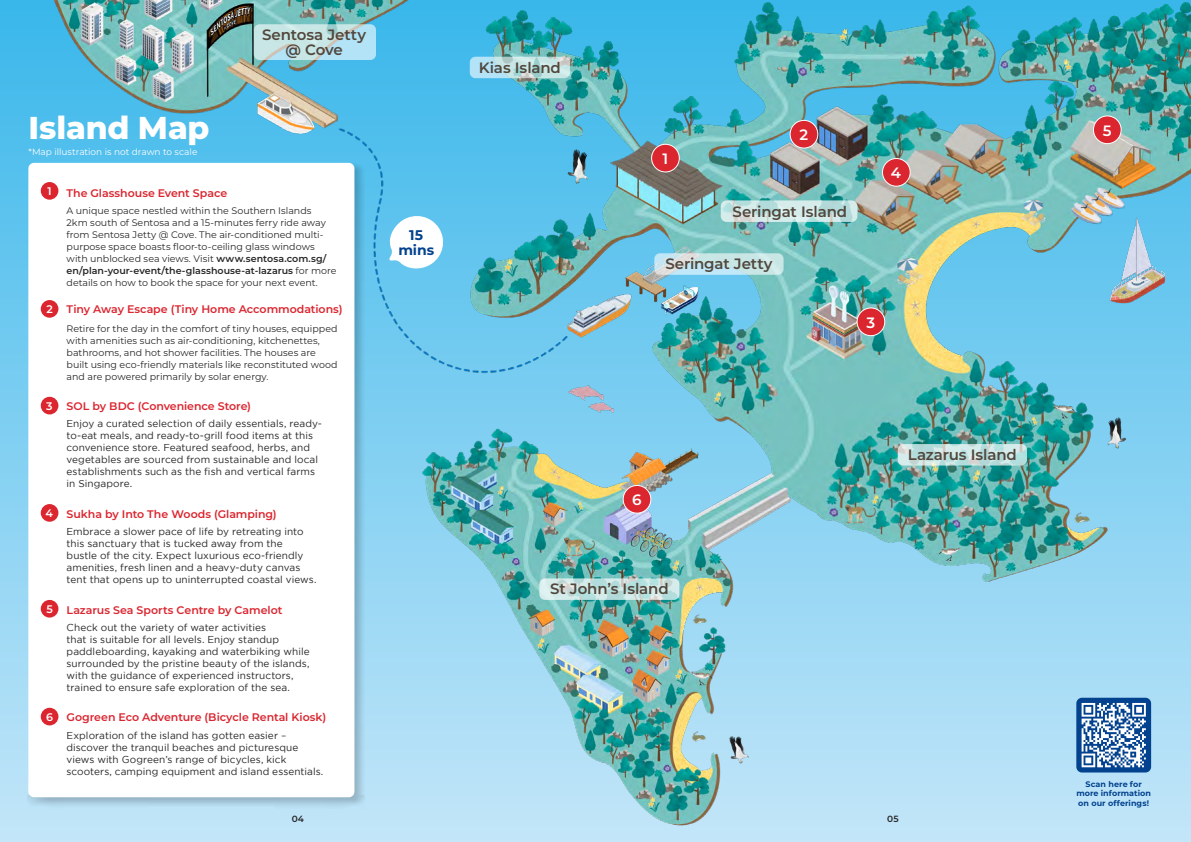
<style>
.page{position:relative;width:1191px;height:842px;background:#fff}
.page>*{position:absolute;margin:0;border:0;box-sizing:border-box;transform-origin:0 0}
.t1{font:800 31.6px "Montserrat";letter-spacing:-.005em;color:#fff}
.t2{font:600 15px/15px "Montserrat";letter-spacing:-.01em;color:#51473d;text-align:center}
.t3{font:600 15px "Montserrat";color:#fff}
.t4{font:700 14px/15px "Montserrat";letter-spacing:-.005em;color:#03428e;text-align:center}
.t5{font:600 11px "Montserrat";letter-spacing:-.005em;color:#db252f}
.t6{font:600 11px "Montserrat";color:#fff}
.t7{font:10px/12px "Gotham";letter-spacing:.005em;color:#262626}
.t8{font:9.5px/12px "Montserrat";color:#262626}
.t9{font:9px "Montserrat";color:#fff}
.t10{font:600 9px "Montserrat";color:#262626}
.t11{font:700 8px/9.6px "Montserrat";letter-spacing:.01em;color:#03428e;text-align:center}
.s1{font-weight:600}
.s2{color:#fff}
</style>
<div class="page">
<img style="left:4px;top:0;width:1187px;height:842px">
<svg style="left:254px;top:24px;width:122px;height:36px;background:#bee2e7"></svg>
<div style="left:651px;top:144px;width:28px;height:28px;background:#db252f;border-radius:50%"></div>
<div style="left:651px;top:144px;width:28px;height:28px;border:1px solid #fff;border-radius:50%"></div>
<div style="left:790px;top:120px;width:28px;height:28px;background:#db252f;border-radius:50%"></div>
<div style="left:789px;top:120px;width:29px;height:28px;border:1px solid #fff;border-radius:50%"></div>
<div style="left:857px;top:308px;width:27px;height:28px;background:#db252f;border-radius:50%"></div>
<div style="left:856px;top:308px;width:29px;height:28px;border:1px solid #fff;border-radius:50%"></div>
<div style="left:882px;top:158px;width:28px;height:28px;background:#db252f;border-radius:50%"></div>
<div style="left:882px;top:158px;width:28px;height:29px;border:1px solid #fff;border-radius:50%"></div>
<div style="left:1093px;top:116px;width:28px;height:28px;background:#db252f;border-radius:50%"></div>
<div style="left:1093px;top:116px;width:28px;height:28px;border:1px solid #fff;border-radius:50%"></div>
<div style="left:623px;top:485px;width:28px;height:28px;background:#db252f;border-radius:50%"></div>
<div style="left:623px;top:485px;width:28px;height:28px;border:1px solid #fff;border-radius:50%"></div>
<svg style="left:387px;top:212px;width:60px;height:59px"></svg>
<div style="left:28px;top:162px;width:337px;height:646px;background:#000;opacity:.2"></div>
<div style="left:28px;top:163px;width:326px;height:634px;background:#fff;border-radius:6px"></div>
<div style="left:41px;top:397px;width:17px;height:17px;background:#db252f;border-radius:50%"></div>
<div style="left:41px;top:708px;width:17px;height:17px;background:#db252f;border-radius:50%"></div>
<div style="left:41px;top:504px;width:17px;height:18px;background:#db252f;border-radius:50%"></div>
<div style="left:41px;top:600px;width:17px;height:18px;background:#db252f;border-radius:50%"></div>
<div style="left:41px;top:300px;width:17px;height:18px;background:#db252f;border-radius:50%"></div>
<div style="left:41px;top:182px;width:17px;height:18px;background:#db252f;border-radius:50%"></div>
<div style="left:1076px;top:698px;width:75px;height:74px;background:#03428e;border-radius:6px"></div>
<svg style="left:1081px;top:703px;width:64px;height:64px"></svg>
<svg style="left:654px;top:253px;width:129px;height:22px;background:#c8e4e8"></svg>
<svg style="left:897px;top:444px;width:130px;height:21px;background:#c4e0df"></svg>
<svg style="left:539px;top:578px;width:140px;height:22px;background:#c5e2e0"></svg>
<svg style="left:720px;top:200px;width:137px;height:22px;background:#c7e3e2"></svg>
<svg style="left:470px;top:57px;width:100px;height:21px;background:#bee1e6"></svg>
<h2 class="t2" style="left:262px;top:27px;width:105px">Sentosa Jetty @ Cove</h2>
<h2 class="t2" style="left:479px;top:59px;width:84px">Kias Island</h2>
<h1 class="t1" style="left:28px;top:105px;width:183px">Island Map</h1>
<p class="t9" style="left:28px;top:145px;width:171px">*Map illustration is not drawn to scale</p>
<p class="t6" style="left:48px;top:183px;width:6px">1</p>
<p class="t5" style="left:67px;top:185px;width:162px">The Glasshouse Event Space</p>
<p class="t8" style="left:67px;top:204px;width:271px">A unique space nestled within the Southern Islands<br>2km south of Sentosa and a 15-minutes ferry ride away from Sentosa Jetty @ Cove. The air-conditioned multi&shy;purpose space boasts floor-to-ceiling glass windows with unblocked sea views. Visit <span class="s1">www.sentosa.com.sg/ en/plan-your-event/the-glasshouse-at-lazarus</span> for more details on how to book the space for your next event.</p>
<p class="t6" style="left:46px;top:302px;width:8px">2</p>
<p class="t5" style="left:67px;top:302px;width:277px">Tiny Away Escape (Tiny Home Accommodations)</p>
<p class="t8" style="left:67px;top:322px;width:272px">Retire for the day in the comfort of tiny houses, equipped with amenities such as air-conditioning, kitchenettes, bathrooms, and hot shower facilities. The houses are built using eco-friendly materials like reconstituted wood and are powered primarily by solar energy.</p>
<p class="t6" style="left:46px;top:398px;width:8px">3</p>
<p class="t5" style="left:67px;top:398px;width:186px">SOL by BDC (Convenience Store)</p>
<p class="t7" style="left:67px;top:418px;width:257px">Enjoy a curated selection of daily essentials, ready&shy;to-eat meals, and ready-to-grill food items at this convenience store. Featured seafood, herbs, and vegetables are sourced from sustainable and local establishments such as the fish and vertical farms in Singapore.</p>
<p class="t5" style="left:46px;top:506px;width:232px"><span class="s2">4</span> Sukha by Into The Woods (Glamping)</p>
<p class="t7" style="left:67px;top:526px;width:251px">Embrace a slower pace of life by retreating into this sanctuary that is tucked away from the<br>bustle of the city. Expect luxurious eco-friendly amenities, fresh linen and a heavy-duty canvas tent that opens up to uninterrupted coastal views.</p>
<p class="t5" style="left:46px;top:602px;width:237px"><span class="s2">5</span> Lazarus Sea Sports Centre by Camelot</p>
<p class="t7" style="left:67px;top:621px;width:244px">Check out the variety of water activities<br>that is suitable for all levels. Enjoy standup paddleboarding, kayaking and waterbiking while surrounded by the pristine beauty of the islands, with the guidance of experienced instructors, trained to ensure safe exploration of the sea.</p>
<p class="t5" style="left:46px;top:710px;width:282px"><span class="s2">6</span> Gogreen Eco Adventure (Bicycle Rental Kiosk)</p>
<p class="t7" style="left:67px;top:729px;width:258px">Exploration of the island has gotten easier – discover the tranquil beaches and picturesque views with Gogreen’s range of bicycles, kick scooters, camping equipment and island essentials.</p>
<h3 class="t4" style="left:398px;top:227px;width:37px">15 mins</h3>
<h2 class="t3" style="left:662px;top:148px;width:7px">1</h2>
<h2 class="t3" style="left:799px;top:124px;width:10px">2</h2>
<h2 class="t2" style="left:732px;top:203px;width:116px">Seringat Island</h2>
<h2 class="t2" style="left:665px;top:256px;width:109px">Seringat Jetty</h2>
<h2 class="t3" style="left:890px;top:162px;width:12px">4</h2>
<h2 class="t3" style="left:866px;top:312px;width:10px">3</h2>
<h2 class="t3" style="left:632px;top:489px;width:11px">6</h2>
<h2 class="t2" style="left:550px;top:581px;width:120px">St John’s Island</h2>
<h2 class="t2" style="left:908px;top:447px;width:110px">Lazarus Island</h2>
<p class="t10" style="left:292px;top:813px;width:14px">04</p>
<p class="t10" style="left:887px;top:813px;width:13px">05</p>
<h2 class="t3" style="left:1103px;top:120px;width:10px">5</h2>
<p class="t11" style="left:1076px;top:779px;width:76px">Scan here for more information on our offerings!</p>
</div>
